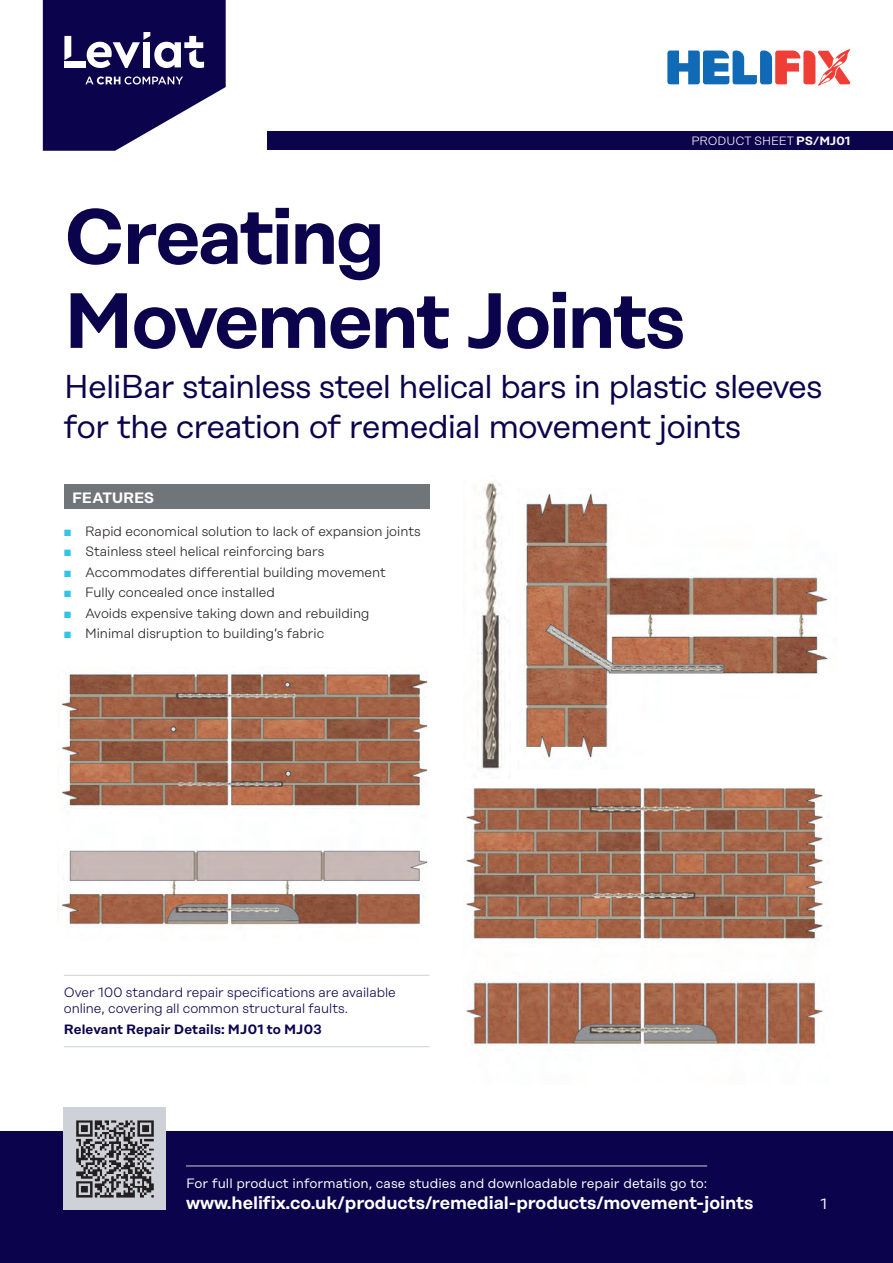
<style>
.page{position:relative;width:893px;height:1263px;background:#fff}
.page>*{position:absolute;margin:0;border:0;box-sizing:border-box;transform-origin:0 0}
.t1{font:600 78px/84px "Rational Display";letter-spacing:-.035em;color:#0b034c}
.t2{font:33px/39.6px "Rational Display";letter-spacing:-.03em;color:#0b034c}
.t3{font:600 18px "Rational Display";letter-spacing:-.005em;color:#fff}
.t4{font:600 15px "Rational Display";letter-spacing:-.015em;color:#fff}
.t5{font:15px "Rational Display";color:#fff}
.t6{font:300 13.5px "Rational Display";color:#231f20}
.Pull_out_light{font:300 13.5px/16.2px "Rational Display";color:#0b034c}
.t7{font:13.5px "Rational Display";color:#fff}
.Pull_out_bold{font:600 13.5px "Rational Display";letter-spacing:.005em;color:#0b034c}
.t8{font:300 12px "Rational Display";letter-spacing:-.005em;color:#fff}
.s1{font-weight:600}
.s2{font-weight:400;font-size:9px;color:#32c3e8}
</style>
<div class="page">
<svg style="left:43px;top:0;width:183px;height:151px"></svg>
<svg style="left:667px;top:49px;width:183px;height:37px"></svg>
<div style="left:0;top:1131px;width:893px;height:132px;background:#0b034c"></div>
<div style="left:64px;top:1107px;width:102px;height:102px;background:#ced1d7"></div>
<hr style="left:186px;top:1165px;width:521px;height:1px;background:#ced1d7">
<div style="left:268px;top:131px;width:625px;height:19px;background:#0b034c"></div>
<div style="left:64px;top:484px;width:365px;height:24px;background:#70757a"></div>
<hr style="left:64px;top:975px;width:365px;height:1px;background:#ced1d7">
<hr style="left:64px;top:1046px;width:365px;height:1px;background:#ced1d7">
<img style="left:474px;top:481px;width:31px;height:288px">
<img style="left:524px;top:493px;width:304px;height:265px">
<img style="left:58px;top:672px;width:370px;height:254px">
<img style="left:466px;top:788px;width:357px;height:258px">
<img style="left:76px;top:1120px;width:78px;height:78px">
<p class="t8" style="left:691px;top:134px;width:161px">PRODUCT SHEET <span class="s1">PS/MJ01</span></p>
<h1 class="t1" style="left:64px;top:194px;width:623px">Creating<br>Movement Joints</h1>
<h2 class="t2" style="left:64px;top:367px;width:760px">HeliBar stainless steel helical bars in plastic sleeves for the creation of remedial movement joints</h2>
<h3 class="t4" style="left:72px;top:488px;width:84px">FEATURES</h3>
<p class="t6" style="left:64px;top:523px;width:358px"><span class="s2">■</span> Rapid economical solution to lack of expansion joints</p>
<p class="t6" style="left:64px;top:544px;width:262px"><span class="s2">■</span> Stainless steel helical reinforcing bars</p>
<p class="t6" style="left:64px;top:564px;width:323px"><span class="s2">■</span> Accommodates differential building movement</p>
<p class="t6" style="left:64px;top:585px;width:212px"><span class="s2">■</span> Fully concealed once installed</p>
<p class="t6" style="left:64px;top:605px;width:307px"><span class="s2">■</span> Avoids expensive taking down and rebuilding</p>
<p class="t6" style="left:64px;top:626px;width:262px"><span class="s2">■</span> Minimal disruption to building’s fabric</p>
<p class="Pull_out_light" style="left:64px;top:984px;width:334px">Over 100 standard repair specifications are available online, covering all common structural faults.</p>
<p class="Pull_out_bold" style="left:64px;top:1021px;width:260px">Relevant Repair Details: MJ01 to MJ03</p>
<p class="t7" style="left:186px;top:1175px;width:523px">For full product information, case studies and downloadable repair details go to:</p>
<p class="t3" style="left:186px;top:1192px;width:569px">www.helifix.co.uk/products/remedial-products/movement-joints</p>
<p class="t5" style="left:820px;top:1195px;width:8px">1</p>
</div>
